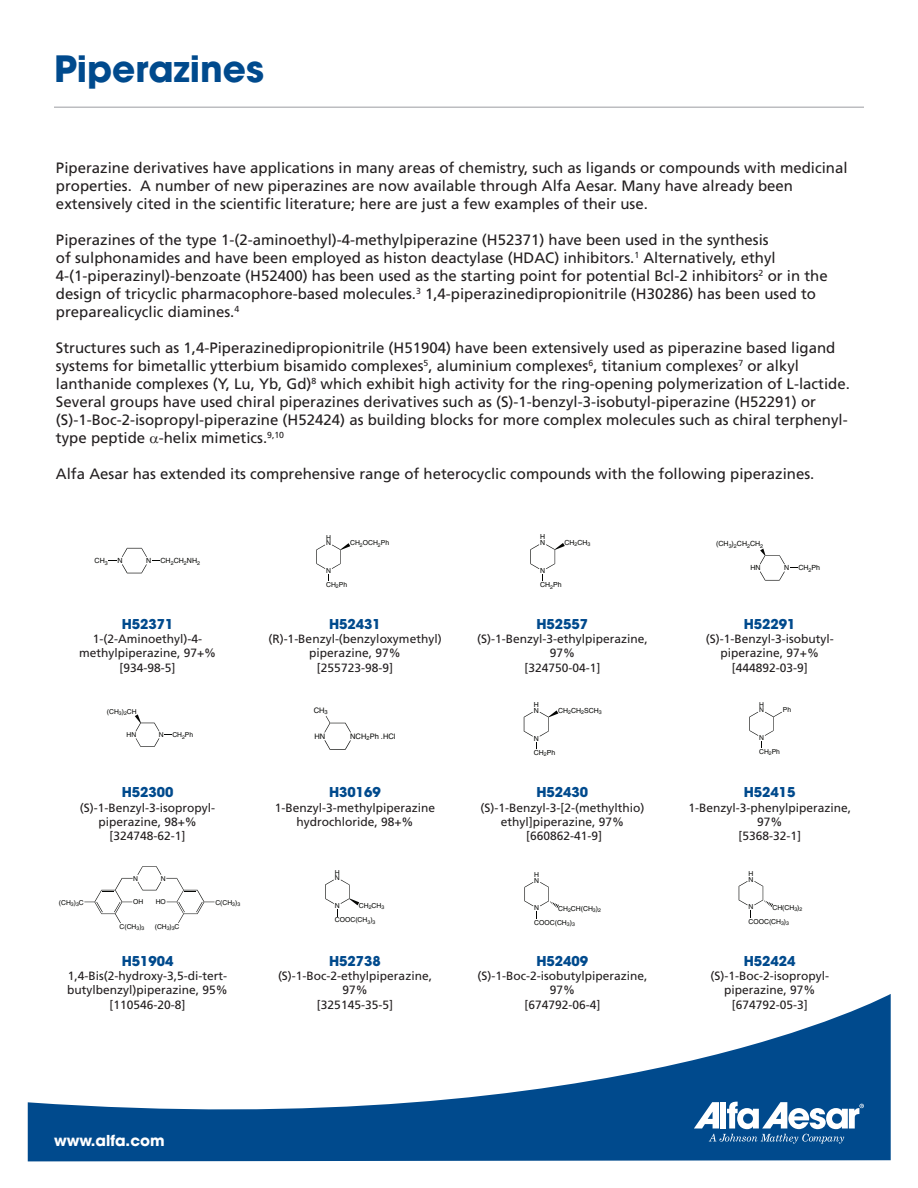
<style>
.page{position:relative;width:918px;height:1188px;background:#fff}
.page>*{position:absolute;margin:0;border:0;box-sizing:border-box;transform-origin:0 0}
.t1{font:700 36px "Avant Garde";color:#004a8d}
.t2{font:15px/18px "Frutiger LT";color:#231f20}
.t3{font:700 15px "Avant Garde";color:#fff}
.t4{font:700 13.5px "Avant Garde";color:#004a8d}
.t5{font:12px/14.4px "Frutiger LT";color:#231f20;text-align:center}
.t6{font:7.5px "Helvetica";color:#040503}
.t7{font:7.05px "Helvetica";color:#040503}
.t8{font:6.9px/5.7px "Helvetica";color:#040503}
.t9{font:6.75px/5.7px "Helvetica";color:#040503}
.s1{font-family:"Alfa Aesar"}
</style>
<div class="page">
<svg style="left:28px;top:994px;width:863px;height:167px"></svg>
<svg style="left:694px;top:1102px;width:170px;height:42px"></svg>
<hr style="left:54px;top:106px;width:810px;height:2px;background:#bcbdc0">
<svg style="left:135px;top:714px;width:37px;height:33px"></svg>
<svg style="left:324px;top:740px;width:27px;height:10px"></svg>
<svg style="left:324px;top:716px;width:27px;height:17px"></svg>
<svg style="left:524px;top:710px;width:34px;height:39px"></svg>
<svg style="left:749px;top:712px;width:33px;height:36px"></svg>
<svg style="left:109px;top:548px;width:51px;height:26px"></svg>
<svg style="left:316px;top:543px;width:34px;height:38px"></svg>
<svg style="left:530px;top:543px;width:35px;height:38px"></svg>
<svg style="left:760px;top:549px;width:38px;height:32px"></svg>
<svg style="left:84px;top:866px;width:131px;height:57px"></svg>
<svg style="left:325px;top:880px;width:34px;height:36px"></svg>
<svg style="left:524px;top:882px;width:35px;height:37px"></svg>
<svg style="left:739px;top:881px;width:34px;height:37px"></svg>
<h1 class="t1" style="left:54px;top:46px;width:212px">Piperazines</h1>
<p class="t2" style="left:56px;top:159px;width:793px">Piperazine derivatives have applications in many areas of chemistry, such as ligands or compounds with medicinal properties. A number of new piperazines are now available through Alfa Aesar. Many have already been extensively cited in the scientific literature; here are just a few examples of their use.</p>
<p class="t2" style="left:56px;top:231px;width:773px">Piperazines of the type 1-(2-aminoethyl)-4-methylpiperazine (H52371) have been used in the synthesis<br>of sulphonamides and have been employed as histon deactylase (HDAC) inhibitors.<sup>1</sup> Alternatively, ethyl 4-(1-piperazinyl)-benzoate (H52400) has been used as the starting point for potential Bcl-2 inhibitors<sup>2</sup> or in the design of tricyclic pharmacophore-based molecules.<sup>3</sup> 1,4-piperazinedipropionitrile (H30286) has been used to preparealicyclic diamines.<sup>4</sup></p>
<p class="t2" style="left:56px;top:339px;width:795px">Structures such as 1,4-Piperazinedipropionitrile (H51904) have been extensively used as piperazine based ligand systems for bimetallic ytterbium bisamido complexes<sup>5</sup>, aluminium complexes<sup>6</sup>, titanium complexes<sup>7</sup> or alkyl lanthanide complexes (Y, Lu, Yb, Gd)<sup>8</sup> which exhibit high activity for the ring-opening polymerization of L-lactide.<br>Several groups have used chiral piperazines derivatives such as (S)-1-benzyl-3-isobutyl-piperazine (H52291) or (S)-1-Boc-2-isopropyl-piperazine (H52424) as building blocks for more complex molecules such as chiral terphenyl&shy;type peptide <span class="s1">à</span>-helix mimetics.<sup>9,10</sup></p>
<p class="t2" style="left:56px;top:465px;width:760px">Alfa Aesar has extended its comprehensive range of heterocyclic compounds with the following piperazines.</p>
<p class="t7" style="left:95px;top:557px;width:15px">CH<sub>3</sub></p>
<p class="t7" style="left:118px;top:557px;width:7px">N</p>
<p class="t7" style="left:146px;top:557px;width:7px">N</p>
<p class="t7" style="left:161px;top:557px;width:41px">CH<sub>2</sub>CH<sub>2</sub>NH<sub>2</sub></p>
<p class="t8" style="left:326px;top:535px;width:6px">H<br>N</p>
<p class="t8" style="left:326px;top:582px;width:23px">CH<sub>2</sub>Ph</p>
<p class="t8" style="left:350px;top:540px;width:41px">CH<sub>2</sub>OCH<sub>2</sub>Ph</p>
<p class="t8" style="left:326px;top:568px;width:6px">N</p>
<p class="t8" style="left:540px;top:534px;width:7px">H<br>N</p>
<p class="t8" style="left:540px;top:582px;width:23px">CH<sub>2</sub>Ph</p>
<p class="t8" style="left:565px;top:540px;width:27px">CH<sub>2</sub>CH<sub>3</sub></p>
<p class="t8" style="left:540px;top:568px;width:7px">N</p>
<p class="t7" style="left:716px;top:540px;width:49px">(CH<sub>3</sub>)<sub>2</sub>CH<sub>2</sub>CH<sub>2</sub></p>
<p class="t7" style="left:750px;top:564px;width:12px">HN</p>
<p class="t7" style="left:784px;top:564px;width:7px">N</p>
<p class="t7" style="left:798px;top:564px;width:23px">CH<sub>2</sub>Ph</p>
<p class="t4" style="left:122px;top:615px;width:53px">H52371</p>
<p class="t5" style="left:79px;top:632px;width:139px">1-(2-Aminoethyl)-4- methylpiperazine, 97+% [934-98-5]</p>
<p class="t4" style="left:329px;top:615px;width:53px">H52431</p>
<p class="t5" style="left:268px;top:632px;width:175px">(R)-1-Benzyl-(benzyloxymethyl) piperazine, 97%<br>[255723-98-9]</p>
<p class="t4" style="left:536px;top:615px;width:53px">H52557</p>
<p class="t5" style="left:477px;top:632px;width:172px">(S)-1-Benzyl-3-ethylpiperazine,<br>97%<br>[324750-04-1]</p>
<p class="t4" style="left:744px;top:615px;width:53px">H52291</p>
<p class="t5" style="left:706px;top:632px;width:129px">(S)-1-Benzyl-3-isobutyl&shy;piperazine, 97+% [444892-03-9]</p>
<p class="t9" style="left:107px;top:709px;width:31px">(CH<sub>3</sub>)<sub>2</sub>CH</p>
<p class="t9" style="left:127px;top:732px;width:11px">HN</p>
<p class="t9" style="left:159px;top:732px;width:6px">N</p>
<p class="t9" style="left:172px;top:732px;width:22px">CH<sub>2</sub>Ph</p>
<p class="t6" style="left:314px;top:706px;width:16px">CH<sub>3</sub></p>
<p class="t6" style="left:314px;top:732px;width:12px">HN</p>
<p class="t6" style="left:350px;top:732px;width:47px">NCH<sub>2</sub>Ph .HCl</p>
<p class="t8" style="left:534px;top:702px;width:7px">H<br>N</p>
<p class="t8" style="left:534px;top:750px;width:23px">CH<sub>2</sub>Ph</p>
<p class="t8" style="left:558px;top:708px;width:45px">CH<sub>2</sub>CH<sub>2</sub>SCH<sub>3</sub></p>
<p class="t8" style="left:534px;top:736px;width:7px">N</p>
<p class="t9" style="left:759px;top:702px;width:6px">H<br>N</p>
<p class="t9" style="left:759px;top:749px;width:22px">CH<sub>2</sub>Ph</p>
<p class="t9" style="left:783px;top:707px;width:10px">Ph</p>
<p class="t9" style="left:759px;top:735px;width:6px">N</p>
<p class="t4" style="left:122px;top:783px;width:53px">H52300</p>
<p class="t5" style="left:80px;top:800px;width:137px">(S)-1-Benzyl-3-isopropyl&shy;piperazine, 98+% [324748-62-1]</p>
<p class="t4" style="left:329px;top:783px;width:53px">H30169</p>
<p class="t5" style="left:275px;top:800px;width:162px">1-Benzyl-3-methylpiperazine hydrochloride, 98+%</p>
<p class="t4" style="left:536px;top:783px;width:53px">H52430</p>
<p class="t5" style="left:480px;top:800px;width:165px">(S)-1-Benzyl-3-[2-(methylthio) ethyl]piperazine, 97% [660862-41-9]</p>
<p class="t4" style="left:744px;top:783px;width:53px">H52415</p>
<p class="t5" style="left:688px;top:800px;width:164px">1-Benzyl-3-phenylpiperazine,<br>97%<br>[5368-32-1]</p>
<p class="t9" style="left:133px;top:876px;width:6px">N</p>
<p class="t9" style="left:161px;top:876px;width:6px">N</p>
<p class="t9" style="left:59px;top:900px;width:26px">(CH<sub>3</sub>)<sub>3</sub>C</p>
<p class="t9" style="left:133px;top:899px;width:12px">OH</p>
<p class="t9" style="left:120px;top:924px;width:26px">C(CH<sub>3</sub>)<sub>3</sub></p>
<p class="t9" style="left:156px;top:899px;width:12px">HO</p>
<p class="t9" style="left:155px;top:924px;width:26px">(CH<sub>3</sub>)<sub>3</sub>C</p>
<p class="t9" style="left:215px;top:900px;width:26px">C(CH<sub>3</sub>)<sub>3</sub></p>
<p class="t8" style="left:335px;top:870px;width:6px">H<br>N</p>
<p class="t8" style="left:335px;top:917px;width:42px">COOC(CH<sub>3</sub>)<sub>3</sub></p>
<p class="t8" style="left:748px;top:871px;width:6px">H<br>N</p>
<p class="t8" style="left:748px;top:919px;width:42px">COOC(CH<sub>3</sub>)<sub>3</sub></p>
<p class="t8" style="left:534px;top:872px;width:6px">H<br>N</p>
<p class="t8" style="left:534px;top:920px;width:42px">COOC(CH<sub>3</sub>)<sub>3</sub></p>
<p class="t8" style="left:359px;top:903px;width:27px">CH<sub>2</sub>CH<sub>3</sub></p>
<p class="t8" style="left:534px;top:905px;width:6px">N</p>
<p class="t8" style="left:335px;top:903px;width:6px">N</p>
<p class="t8" style="left:558px;top:906px;width:44px">CH<sub>2</sub>CH(CH<sub>3</sub>)<sub>2</sub></p>
<p class="t8" style="left:748px;top:904px;width:6px">N</p>
<p class="t8" style="left:772px;top:905px;width:31px">CH(CH<sub>3</sub>)<sub>2</sub></p>
<p class="t4" style="left:122px;top:952px;width:53px">H51904</p>
<p class="t5" style="left:67px;top:969px;width:162px">1,4-Bis(2-hydroxy-3,5-di-tert&shy;butylbenzyl)piperazine, 95% [110546-20-8]</p>
<p class="t4" style="left:329px;top:952px;width:53px">H52738</p>
<p class="t5" style="left:278px;top:969px;width:156px">(S)-1-Boc-2-ethylpiperazine,<br>97%<br>[325145-35-5]</p>
<p class="t4" style="left:536px;top:952px;width:53px">H52409</p>
<p class="t5" style="left:477px;top:969px;width:172px">(S)-1-Boc-2-isobutylpiperazine,<br>97%<br>[674792-06-4]</p>
<p class="t4" style="left:744px;top:952px;width:53px">H52424</p>
<p class="t5" style="left:710px;top:969px;width:120px">(S)-1-Boc-2-isopropyl&shy;piperazine, 97% [674792-05-3]</p>
<p class="t3" style="left:54px;top:1131px;width:112px">www.alfa.com</p>
</div>
